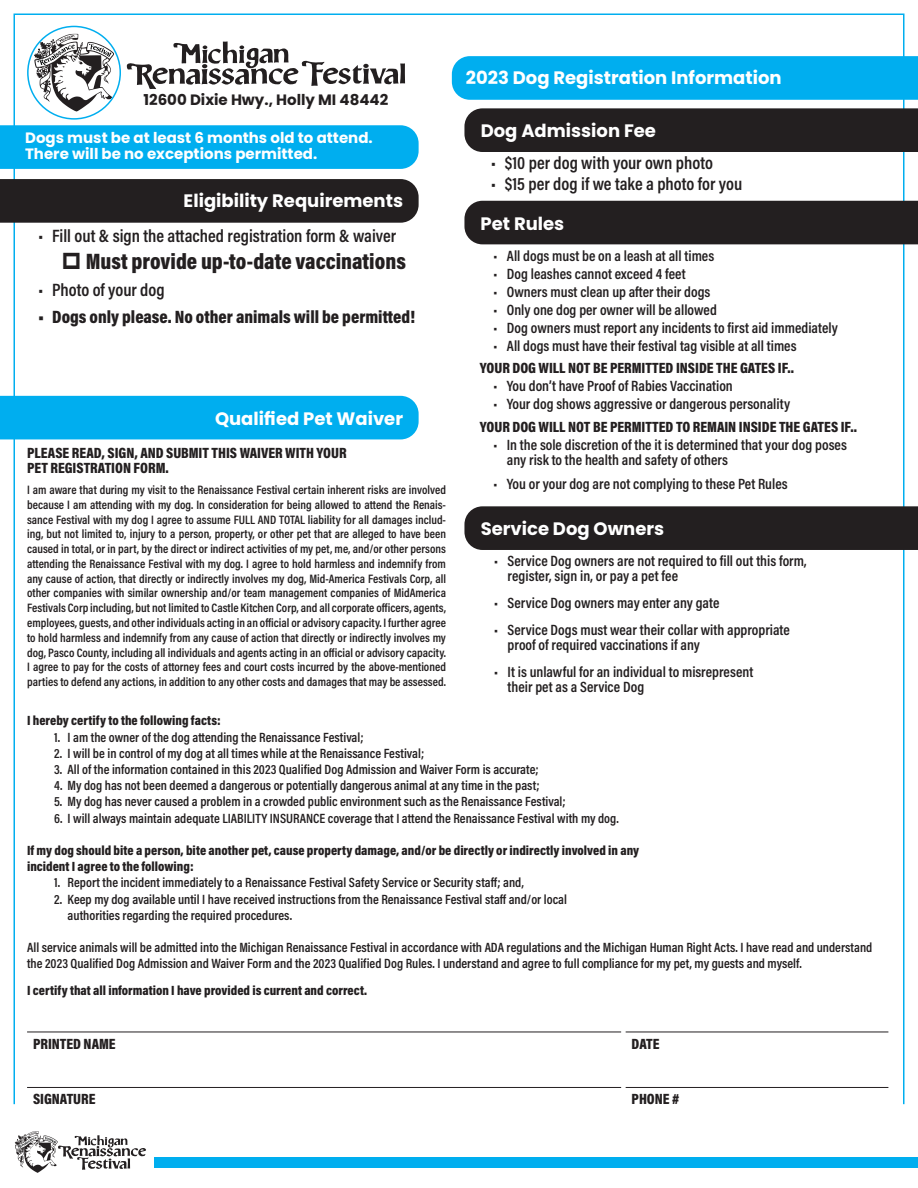
<style>
.page{position:relative;width:918px;height:1188px;background:#fff}
.page>*{position:absolute;margin:0;border:0;box-sizing:border-box;transform-origin:0 0}
.t1{font:900 22.5px "Acumin Pro Cond";color:#231f20}
.t2{font:600 18px "Acumin Pro Cond";color:#231f20}
.t3{font:700 18px "Poppins";color:#fff}
.t4{font:900 18px "Acumin Pro Cond";color:#231f20}
.t5{font:600 15px "Acumin Pro Cond";color:#231f20}
.t6{font:900 15px "Acumin Pro Cond";color:#231f20}
.t7{font:700 15px/16.5px "Poppins";color:#fff}
.t8{font:700 15px "Poppins";color:#231f20}
.t9{font:600 13.5px/16.2px "Acumin Pro Cond";color:#231f20}
.t10{font:900 13.5px "Acumin Pro Cond";color:#231f20}
.t11{font:600 12.3px/14.7px "Acumin Pro Cond";color:#231f20;text-align:justify}
</style>
<div class="page">
<div style="left:154px;top:1158px;width:764px;height:10px;background:#00aeef"></div>
<svg style="left:34px;top:34px;width:80px;height:78px"></svg>
<div style="left:27px;top:26px;width:94px;height:94px;border:2px solid #00aeef;border-radius:50%"></div>
<div style="left:400px;top:63px;width:5px;height:20px;background:#231f20"></div>
<svg style="left:127px;top:41px;width:272px;height:48px"></svg>
<div style="left:452px;top:56px;width:466px;height:44px;background:#00aeef"></div>
<div style="left:0;top:125px;width:419px;height:44px;background:#00aeef"></div>
<svg style="left:15px;top:1131px;width:131px;height:42px"></svg>
<div style="left:464px;top:108px;width:454px;height:44px;background:#231f20"></div>
<div style="left:0;top:179px;width:419px;height:44px;background:#231f20"></div>
<div style="left:464px;top:201px;width:454px;height:43px;background:#231f20"></div>
<div style="left:464px;top:506px;width:454px;height:44px;background:#231f20"></div>
<div style="left:0;top:396px;width:419px;height:43px;background:#00aeef"></div>
<hr style="left:27px;top:1032px;width:594px;height:1px;background:#231f20">
<hr style="left:626px;top:1032px;width:262px;height:1px;background:#231f20">
<hr style="left:27px;top:1087px;width:594px;height:1px;background:#231f20">
<hr style="left:626px;top:1087px;width:262px;height:1px;background:#231f20">
<p class="t3" style="left:466px;top:68px;width:317px">2023 Dog Registration Information</p>
<p class="t8" style="left:144px;top:91px;width:246px">12600 Dixie Hwy., Holly MI 48442</p>
<p class="t7" style="left:25px;top:129px;width:349px">Dogs must be at least 6 months old to attend.<br>There will be no exceptions permitted.</p>
<p class="t3" style="left:481px;top:120px;width:177px">Dog Admission Fee</p>
<p class="t2" style="left:491px;top:151px;width:223px">• $10 per dog with your own photo</p>
<p class="t2" style="left:491px;top:172px;width:253px">• $15 per dog if we take a photo for you</p>
<p class="t3" style="left:184px;top:191px;width:221px">Eligibility Requirements</p>
<p class="t2" style="left:39px;top:224px;width:359px">• Fill out &amp; sign the attached registration form &amp; waiver</p>
<p class="t1" style="left:86px;top:247px;width:322px">Must provide up-to-date vaccinations</p>
<p class="t2" style="left:39px;top:278px;width:128px">• Photo of your dog</p>
<p class="t4" style="left:39px;top:306px;width:378px">• Dogs only please. No other animals will be permitted!</p>
<p class="t3" style="left:481px;top:213px;width:85px">Pet Rules</p>
<p class="t5" style="left:493px;top:246px;width:222px">• All dogs must be on a leash at all times</p>
<p class="t5" style="left:493px;top:264px;width:194px">• Dog leashes cannot exceed 4 feet</p>
<p class="t5" style="left:493px;top:282px;width:219px">• Owners must clean up after their dogs</p>
<p class="t5" style="left:493px;top:300px;width:225px">• Only one dog per owner will be allowed</p>
<p class="t5" style="left:493px;top:318px;width:346px">• Dog owners must report any incidents to first aid immediately</p>
<p class="t5" style="left:493px;top:336px;width:305px">• All dogs must have their festival tag visible at all times</p>
<p class="t6" style="left:480px;top:358px;width:316px">YOUR DOG WILL NOT BE PERMITTED INSIDE THE GATES IF..</p>
<p class="t5" style="left:493px;top:376px;width:241px">• You don’t have Proof of Rabies Vaccination</p>
<p class="t5" style="left:493px;top:394px;width:298px">• Your dog shows aggressive or dangerous personality</p>
<p class="t6" style="left:480px;top:417px;width:379px">YOUR DOG WILL NOT BE PERMITTED TO REMAIN INSIDE THE GATES IF..</p>
<p class="t5" style="left:493px;top:435px;width:355px">• In the sole discretion of the it is determined that your dog poses</p>
<p class="t5" style="left:507px;top:450px;width:223px">any risk to the health and safety of others</p>
<p class="t5" style="left:493px;top:474px;width:296px">• You or your dog are not complying to these Pet Rules</p>
<p class="t3" style="left:481px;top:518px;width:185px">Service Dog Owners</p>
<p class="t5" style="left:494px;top:551px;width:314px">• Service Dog owners are not required to fill out this form,</p>
<p class="t5" style="left:508px;top:566px;width:172px">register, sign in, or pay a pet fee</p>
<p class="t5" style="left:494px;top:593px;width:227px">• Service Dog owners may enter any gate</p>
<p class="t5" style="left:494px;top:620px;width:297px">• Service Dogs must wear their collar with appropriate</p>
<p class="t5" style="left:508px;top:635px;width:194px">proof of required vaccinations if any</p>
<p class="t5" style="left:494px;top:662px;width:261px">• It is unlawful for an individual to misrepresent</p>
<p class="t5" style="left:508px;top:677px;width:138px">their pet as a Service Dog</p>
<p class="t3" style="left:215px;top:408px;width:190px">Qualified Pet Waiver</p>
<p class="t6" style="left:27px;top:443px;width:321px">PLEASE READ, SIGN, AND SUBMIT THIS WAIVER WITH YOUR</p>
<p class="t6" style="left:27px;top:458px;width:143px">PET REGISTRATION FORM.</p>
<p class="t11" style="left:27px;top:482px;width:420px">I am aware that during my visit to the Renaissance Festival certain inherent risks are involved because I am attending with my dog. In consideration for being allowed to attend the Renais&shy;sance Festival with my dog I agree to assume FULL AND TOTAL liability for all damages includ&shy;ing, but not limited to, injury to a person, property, or other pet that are alleged to have been caused in total, or in part, by the direct or indirect activities of my pet, me, and/or other persons attending the Renaissance Festival with my dog. I agree to hold harmless and indemnify from any cause of action, that directly or indirectly involves my dog, Mid-America Festivals Corp, all other companies with similar ownership and/or team management companies of MidAmerica Festivals Corp including, but not limited to Castle Kitchen Corp, and all corporate officers, agents, employees, guests, and other individuals acting in an official or advisory capacity. I further agree to hold harmless and indemnify from any cause of action that directly or indirectly involves my dog, Pasco County, including all individuals and agents acting in an official or advisory capacity.<br>I agree to pay for the costs of attorney fees and court costs incurred by the above-mentioned parties to defend any actions, in addition to any other costs and damages that may be assessed.</p>
<p class="t10" style="left:27px;top:712px;width:195px">I hereby certify to the following facts:</p>
<p class="t9" style="left:54px;top:729px;width:311px">1. I am the owner of the dog attending the Renaissance Festival;</p>
<p class="t9" style="left:54px;top:745px;width:372px">2. I will be in control of my dog at all times while at the Renaissance Festival;</p>
<p class="t9" style="left:54px;top:761px;width:486px">3. All of the information contained in this 2023 Qualified Dog Admission and Waiver Form is accurate;</p>
<p class="t9" style="left:54px;top:777px;width:487px">4. My dog has not been deemed a dangerous or potentially dangerous animal at any time in the past;</p>
<p class="t9" style="left:54px;top:793px;width:513px">5. My dog has never caused a problem in a crowded public environment such as the Renaissance Festival;</p>
<p class="t9" style="left:54px;top:810px;width:566px">6. I will always maintain adequate LIABILITY INSURANCE coverage that I attend the Renaissance Festival with my dog.</p>
<p class="t10" style="left:27px;top:842px;width:614px">If my dog should bite a person, bite another pet, cause property damage, and/or be directly or indirectly involved in any</p>
<p class="t10" style="left:27px;top:858px;width:168px">incident I agree to the following:</p>
<p class="t9" style="left:54px;top:874px;width:471px">1. Report the incident immediately to a Renaissance Festival Safety Service or Security staff; and,</p>
<p class="t9" style="left:54px;top:891px;width:515px">2. Keep my dog available until I have received instructions from the Renaissance Festival staff and/or local</p>
<p class="t9" style="left:68px;top:907px;width:226px">authorities regarding the required procedures.</p>
<p class="t9" style="left:27px;top:939px;width:847px">All service animals will be admitted into the Michigan Renaissance Festival in accordance with ADA regulations and the Michigan Human Right Acts. I have read and understand the 2023 Qualified Dog Admission and Waiver Form and the 2023 Qualified Dog Rules. I understand and agree to full compliance for my pet, my guests and myself.</p>
<p class="t10" style="left:27px;top:982px;width:342px">I certify that all information I have provided is current and correct.</p>
<p class="t6" style="left:33px;top:1034px;width:84px">PRINTED NAME</p>
<p class="t6" style="left:632px;top:1034px;width:29px">DATE</p>
<p class="t6" style="left:33px;top:1090px;width:64px">SIGNATURE</p>
<p class="t6" style="left:632px;top:1090px;width:49px">PHONE #</p>
</div>
